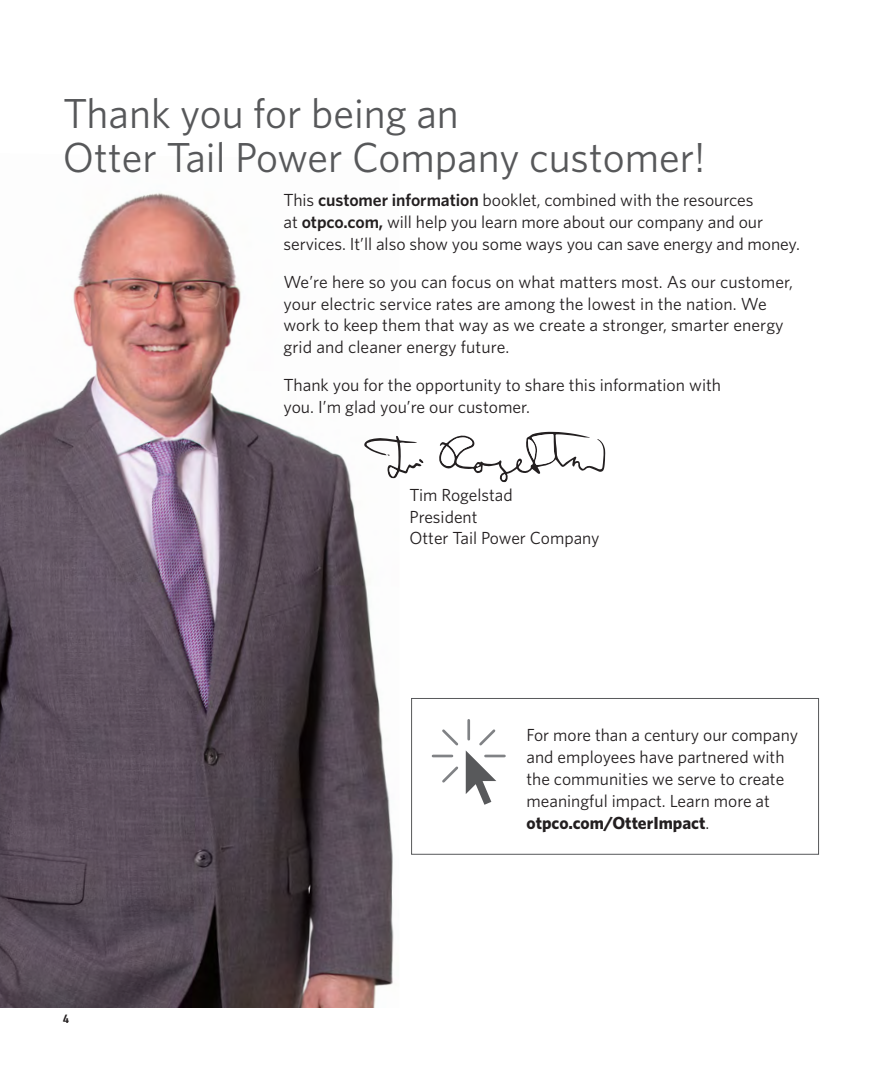
<style>
.page{position:relative;width:882px;height:1071px;background:#fff}
.page>*{position:absolute;margin:0;border:0;box-sizing:border-box;transform-origin:0 0}
.t1{font:42px/43.8px "Whitney";color:#57585a}
.body_text{font:17.5px/21.9px "Whitney";color:#231f20}
.t2{font:15.75px "Brayden Sans";color:#231f20}
.s1{font-weight:600}
.s2{font-weight:700}
</style>
<div class="page">
<img style="left:0;top:192px;width:394px;height:816px">
<svg style="left:363px;top:425px;width:243px;height:60px"></svg>
<div style="left:411px;top:698px;width:408px;height:157px;border:1px solid #57585a"></div>
<hr style="left:467px;top:720px;width:3px;height:19px;background:#808285">
<svg style="left:433px;top:727px;width:71px;height:78px"></svg>
<p class="t1" style="left:63px;top:91px;width:644px">Thank you for being an<br>Otter Tail Power Company customer!</p>
<p class="body_text" style="left:284px;top:189px;width:518px">This <span class="s1">customer information</span> booklet, combined with the resources<br>at <span class="s1">otpco.com,</span> will help you learn more about our company and our services. It’ll also show you some ways you can save energy and money.</p>
<p class="body_text" style="left:284px;top:270px;width:511px">We’re here so you can focus on what matters most. As our customer, your electric service rates are among the lowest in the nation. We work to keep them that way as we create a stronger, smarter energy grid and cleaner energy future.</p>
<p class="body_text" style="left:284px;top:374px;width:439px">Thank you for the opportunity to share this information with you. I’m glad you’re our customer.</p>
<p class="body_text" style="left:410px;top:483px;width:192px">Tim Rogelstad<br>President<br>Otter Tail Power Company</p>
<p class="t2" style="left:63px;top:1012px;width:7px">4</p>
<p class="body_text" style="left:527px;top:724px;width:273px">For more than a century our company and employees have partnered with the communities we serve to create meaningful impact. Learn more at <span class="s2">otpco.com/OtterImpact</span>.</p>
</div>
